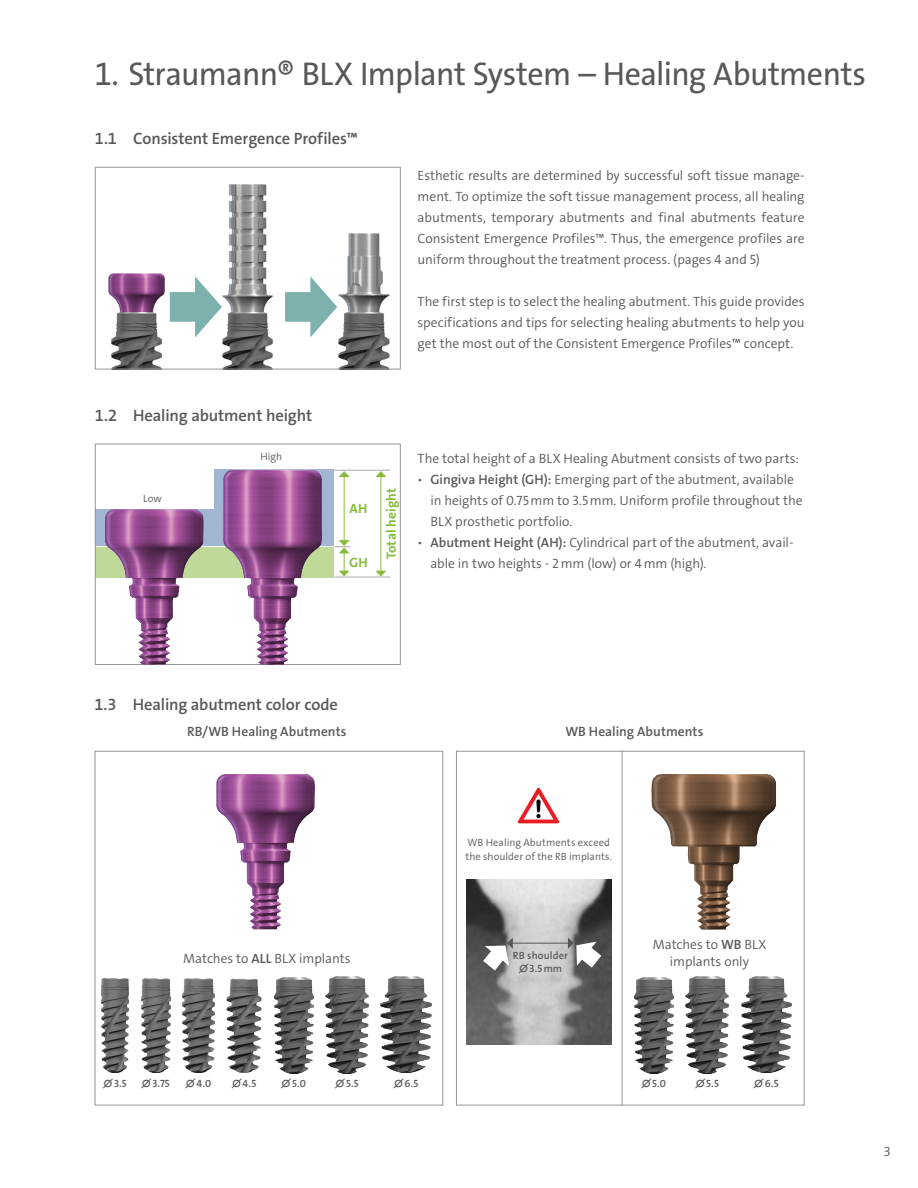
<style>
.page{position:relative;width:918px;height:1188px;background:#fff}
.page>*{position:absolute;margin:0;border:0;box-sizing:border-box;transform-origin:0 0}
.t1{font:33px "The Sans LP5 Plain";letter-spacing:-.02em;color:#57585a}
.t2{font:16.5px "The Sans LP6 Se Bld";letter-spacing:-.005em;color:#57585a}
.t3{font:13.5px/21px "The Sans LP4 Se Lig";color:#57585a;text-align:justify}
.t4{font:13.5px "The Sans LP6 Se Bld";letter-spacing:.005em;color:#57585a}
.t5{font:13.5px "The Sans LP7 Bld";letter-spacing:.005em;color:#85bd3b}
.t6{font:10.5px/13.5px "The Sans LP4 Se Lig";letter-spacing:.005em;color:#57585a}
.t7{font:10.5px/13.5px "The Sans LP6 Se Bld";letter-spacing:.01em;color:#57585a;text-align:center}
.s1{font-family:"The Sans LP6 Se Bld"}
</style>
<div class="page">
<img style="left:339px;top:233px;width:51px;height:134px">
<img style="left:108px;top:273px;width:56px;height:94px">
<svg style="left:170px;top:276px;width:52px;height:61px"></svg>
<svg style="left:285px;top:276px;width:52px;height:61px"></svg>
<img style="left:223px;top:185px;width:50px;height:182px">
<div style="left:95px;top:167px;width:306px;height:202px;border:1px solid #939598"></div>
<div style="left:95px;top:547px;width:239px;height:31px;background:#bfda98"></div>
<svg style="left:215px;top:470px;width:119px;height:76px;background:#867aa0"></svg>
<svg style="left:97px;top:509px;width:118px;height:37px"></svg>
<div style="left:95px;top:444px;width:306px;height:221px;border:1px solid #939598"></div>
<img style="left:105px;top:509px;width:80px;height:156px">
<img style="left:223px;top:470px;width:81px;height:195px">
<hr style="left:335px;top:470px;width:55px;height:1px;background:#a8a9ad">
<hr style="left:335px;top:577px;width:55px;height:1px;background:#a8a9ad">
<hr style="left:344px;top:476px;width:1px;height:65px;background:#85bd3b">
<svg style="left:339px;top:471px;width:11px;height:6px"></svg>
<hr style="left:381px;top:476px;width:1px;height:95px;background:#85bd3b">
<svg style="left:375px;top:571px;width:11px;height:6px"></svg>
<svg style="left:375px;top:471px;width:11px;height:6px"></svg>
<svg style="left:335px;top:540px;width:15px;height:37px"></svg>
<img style="left:216px;top:774px;width:81px;height:156px">
<img style="left:101px;top:979px;width:28px;height:94px">
<img style="left:141px;top:979px;width:29px;height:94px">
<img style="left:183px;top:978px;width:31px;height:95px">
<img style="left:226px;top:979px;width:8px;height:48px">
<img style="left:274px;top:977px;width:39px;height:96px">
<img style="left:635px;top:977px;width:39px;height:96px">
<img style="left:326px;top:977px;width:42px;height:96px">
<img style="left:686px;top:977px;width:43px;height:96px">
<img style="left:381px;top:977px;width:50px;height:96px">
<img style="left:741px;top:977px;width:51px;height:96px">
<img style="left:467px;top:879px;width:144px;height:165px">
<img style="left:651px;top:774px;width:111px;height:156px">
<hr style="left:512px;top:943px;width:57px;height:1px;background:#57585a">
<svg style="left:483px;top:938px;width:30px;height:32px"></svg>
<svg style="left:568px;top:938px;width:33px;height:30px"></svg>
<img style="left:518px;top:787px;width:42px;height:37px">
<div style="left:95px;top:751px;width:348px;height:354px;border:1px solid #939598"></div>
<div style="left:456px;top:751px;width:349px;height:354px;border:1px solid #939598"></div>
<hr style="left:622px;top:751px;width:1px;height:354px;background:#939598">
<h1 class="t1" style="left:94px;top:53px;width:773px">1. Straumann® BLX Implant System – Healing Abutments</h1>
<p class="t2" style="left:95px;top:128px;width:264px">1.1 Consistent Emergence Profiles™</p>
<p class="t3" style="left:418px;top:165px;width:388px">Esthetic results are determined by successful soft tissue manage&shy;ment. To optimize the soft tissue management process, all healing abutments, temporary abutments and final abutments feature Consistent Emergence Profiles™. Thus, the emergence profiles are uniform throughout the treatment process. (pages 4 and 5)</p>
<p class="t3" style="left:418px;top:291px;width:388px">The first step is to select the healing abutment. This guide provides specifications and tips for selecting healing abutments to help you get the most out of the Consistent Emergence Profiles™ concept.</p>
<p class="t2" style="left:95px;top:405px;width:219px">1.2 Healing abutment height</p>
<p class="t6" style="left:143px;top:492px;width:20px">Low</p>
<p class="t6" style="left:261px;top:450px;width:23px">High</p>
<p class="t5" style="left:350px;top:500px;width:19px">AH</p>
<p class="t5" style="left:349px;top:554px;width:20px">GH</p>
<p class="t5" style="left:383px;top:559px;width:73px;rotate:-90deg">Total height</p>
<p class="t3" style="left:418px;top:448px;width:383px">The total height of a BLX Healing Abutment consists of two parts:</p>
<p class="t3" style="left:418px;top:469px;width:378px">ѹ <span class="s1">Gingiva Height (GH):</span> Emerging part of the abutment, available</p>
<p class="t3" style="left:430px;top:490px;width:374px">in heights of 0.75mm to 3.5mm. Uniform profile throughout the</p>
<p class="t3" style="left:430px;top:511px;width:143px">BLX prosthetic portfolio.</p>
<p class="t3" style="left:418px;top:532px;width:377px">ѹ <span class="s1">Abutment Height (AH):</span> Cylindrical part of the abutment, avail-</p>
<p class="t3" style="left:430px;top:553px;width:278px">able in two heights - 2mm (low) or 4mm (high).</p>
<p class="t2" style="left:94px;top:694px;width:245px">1.3 Healing abutment color code</p>
<p class="t4" style="left:187px;top:723px;width:161px">RB/WB Healing Abutments</p>
<p class="t3" style="left:183px;top:948px;width:169px">Matches to <span class="s1">ALL</span> BLX implants</p>
<p class="t4" style="left:565px;top:723px;width:140px">WB Healing Abutments</p>
<p class="t6" style="left:465px;top:836px;width:148px">WB Healing Abutments exceed the shoulder of the RB implants.</p>
<p class="t7" style="left:513px;top:949px;width:56px">RB shoulder ∅3.5mm</p>
<p class="t3" style="left:653px;top:937px;width:115px;line-height:16.2px;text-align:center">Matches to <span class="s1">WB</span> BLX implants only</p>
<p class="t7" style="left:103px;top:1077px;width:25px">∅3.5</p>
<p class="t7" style="left:142px;top:1077px;width:30px">∅3.75</p>
<p class="t7" style="left:186px;top:1077px;width:27px">∅4.0</p>
<p class="t7" style="left:232px;top:1077px;width:26px">∅4.5</p>
<p class="t7" style="left:281px;top:1077px;width:26px">∅5.0</p>
<p class="t7" style="left:335px;top:1077px;width:25px">∅5.5</p>
<p class="t7" style="left:394px;top:1077px;width:26px">∅6.5</p>
<p class="t7" style="left:641px;top:1077px;width:26px">∅5.0</p>
<p class="t7" style="left:695px;top:1077px;width:25px">∅5.5</p>
<p class="t7" style="left:754px;top:1077px;width:26px">∅6.5</p>
<p class="t3" style="left:884px;top:1141px;width:9px">3</p>
</div>
